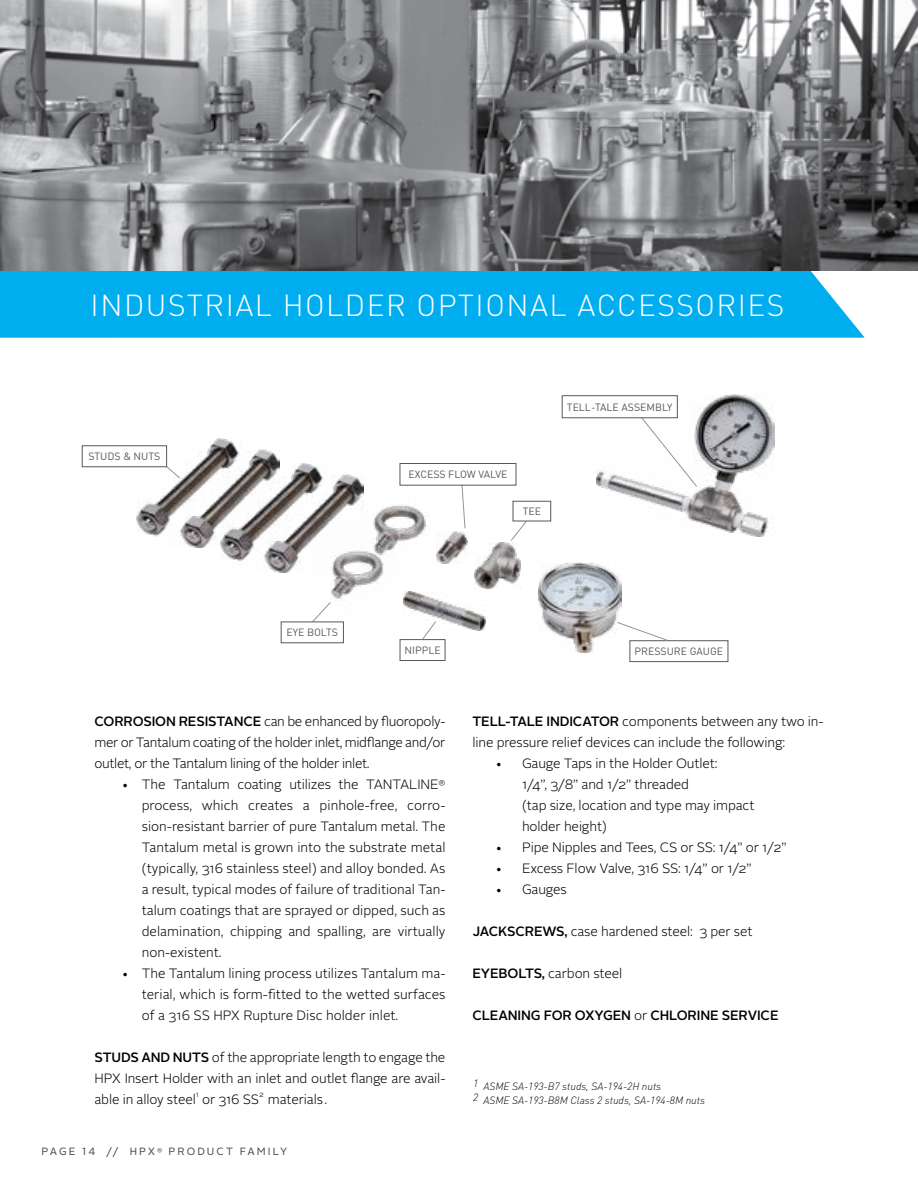
<style>
.page{position:relative;width:918px;height:1188px;background:#fff}
.page>*{position:absolute;margin:0;border:0;box-sizing:border-box;transform-origin:0 0}
.t1{font:300 30px "DIN Round OT";letter-spacing:.05em;color:#fff}
.t2{font:300 13.5px/21px "Alright Sans";letter-spacing:-.01em;color:#000;text-align:justify}
.t3{font:500 13.5px "Alright Sans";letter-spacing:-.01em;color:#000}
.t4{font:italic 300 10.5px/13.5px "DIN Pro";color:#000}
.t5{font:10.5px "DIN Round OT";color:#58595b}
.t6{font:10.5px "Alright Sans";letter-spacing:.2em;color:#434a4f}
.t7{font:300 7.8px "Alright Sans";color:#000}
.s1{font-weight:500}
.s2{font-weight:300}
</style>
<div class="page">
<svg style="left:461px;top:485px;width:4px;height:44px"></svg>
<div style="left:400px;top:639px;width:45px;height:22px;border:1px solid #58595b"></div>
<svg style="left:422px;top:631px;width:14px;height:9px"></svg>
<svg style="left:511px;top:518px;width:18px;height:23px"></svg>
<div style="left:513px;top:501px;width:38px;height:20px;background:#fff"></div>
<div style="left:513px;top:501px;width:38px;height:20px;border:1px solid #58595b"></div>
<div style="left:630px;top:641px;width:98px;height:21px;border:1px solid #58595b"></div>
<svg style="left:621px;top:623px;width:47px;height:18px"></svg>
<div style="left:400px;top:463px;width:116px;height:22px;border:1px solid #58595b"></div>
<div style="left:82px;top:446px;width:85px;height:21px;border:1px solid #58595b"></div>
<div style="left:562px;top:396px;width:116px;height:22px;border:1px solid #58595b"></div>
<div style="left:281px;top:622px;width:63px;height:21px;border:1px solid #58595b"></div>
<div style="left:0;top:270px;width:865px;height:68px;background:#00aeef"></div>
<img style="left:0;top:0;width:918px;height:270px">
<img style="left:137px;top:438px;width:142px;height:109px">
<img style="left:221px;top:464px;width:139px;height:109px">
<img style="left:441px;top:532px;width:26px;height:31px">
<img style="left:404px;top:591px;width:82px;height:40px">
<img style="left:474px;top:543px;width:46px;height:45px">
<img style="left:539px;top:562px;width:82px;height:91px">
<img style="left:596px;top:394px;width:179px;height:143px">
<img style="left:315px;top:525px;width:64px;height:102px">
<img style="left:360px;top:477px;width:81px;height:103px">
<h1 class="t1" style="left:91px;top:287px;width:695px">INDUSTRIAL HOLDER OPTIONAL ACCESSORIES</h1>
<p class="t5" style="left:88px;top:450px;width:73px">STUDS &amp; NUTS</p>
<p class="t5" style="left:287px;top:626px;width:53px">EYE BOLTS</p>
<p class="t5" style="left:409px;top:468px;width:100px">EXCESS FLOW VALVE</p>
<p class="t5" style="left:523px;top:505px;width:20px">TEE</p>
<p class="t5" style="left:567px;top:400px;width:107px">TELL-TALE ASSEMBLY</p>
<p class="t5" style="left:404px;top:644px;width:38px">NIPPLE</p>
<p class="t5" style="left:635px;top:645px;width:90px">PRESSURE GAUGE</p>
<p class="t2" style="left:94px;top:711px;width:352px"><span class="s1">CORROSION RESISTANCE</span> can be enhanced by fluoropoly&shy;mer or Tantalum coating of the holder inlet, midflange and/or outlet, or the Tantalum lining of the holder inlet.</p>
<p class="t2" style="left:142px;top:774px;width:305px;text-indent:-20px">• The Tantalum coating utilizes the TANTALINE<sup>® </sup>process, which creates a pinhole-free, corro&shy;sion-resistant barrier of pure Tantalum metal. The Tantalum metal is grown into the substrate metal (typically, 316 stainless steel) and alloy bonded. As a result, typical modes of failure of traditional Tan&shy;talum coatings that are sprayed or dipped, such as delamination, chipping and spalling, are virtually non-existent.</p>
<p class="t2" style="left:142px;top:963px;width:305px;text-indent:-20px">• The Tantalum lining process utilizes Tantalum ma&shy;terial, which is form-fitted to the wetted surfaces of a 316 SS HPX Rupture Disc holder inlet.</p>
<p class="t2" style="left:94px;top:1047px;width:353px"><span class="s1">STUDS AND NUTS</span> of the appropriate length to engage the HPX Insert Holder with an inlet and outlet flange are avail&shy;able in alloy steel</p>
<p class="t7" style="left:259px;top:1089px;width:6px">2</p>
<p class="t2" style="left:268px;top:1089px;width:61px">materials.</p>
<p class="t7" style="left:196px;top:1089px;width:5px">1</p>
<p class="t2" style="left:202px;top:1089px;width:59px">or 316 SS</p>
<p class="t6" style="left:42px;top:1144px;width:247px">PAGE 14 // HPX <sup>®</sup> PRODUCT FAMILY</p>
<p class="t2" style="left:473px;top:711px;width:353px"><span class="s1">TELL-TALE INDICATOR</span> components between any two in&shy;line pressure relief devices can include the following:</p>
<p class="t2" style="left:522px;top:753px;width:234px;text-align:left;text-indent:-27px">• Gauge Taps in the Holder Outlet:<br>1/4”, 3/8” and 1/2” threaded<br>(tap size, location and type may impact holder height)</p>
<p class="t2" style="left:495px;top:837px;width:293px">• Pipe Nipples and Tees, CS or SS: 1/4” or 1/2”</p>
<p class="t2" style="left:495px;top:858px;width:258px">• Excess Flow Valve, 316 SS: 1/4” or 1/2”</p>
<p class="t2" style="left:495px;top:879px;width:73px">• Gauges</p>
<p class="t2" style="left:473px;top:921px;width:282px"><span class="s1">JACKSCREWS,</span> case hardened steel: 3 per set</p>
<p class="t2" style="left:473px;top:963px;width:151px"><span class="s1">EYEBOLTS,</span> carbon steel</p>
<p class="t3" style="left:473px;top:1006px;width:308px">CLEANING FOR OXYGEN <span class="s2">or</span> CHLORINE SERVICE</p>
<p class="t4" style="left:473px;top:1079px;width:233px">1 ASME SA-193-B7 studs, SA-194-2H nuts<br>2 ASME SA-193-B8M Class 2 studs, SA-194-8M nuts</p>
</div>
